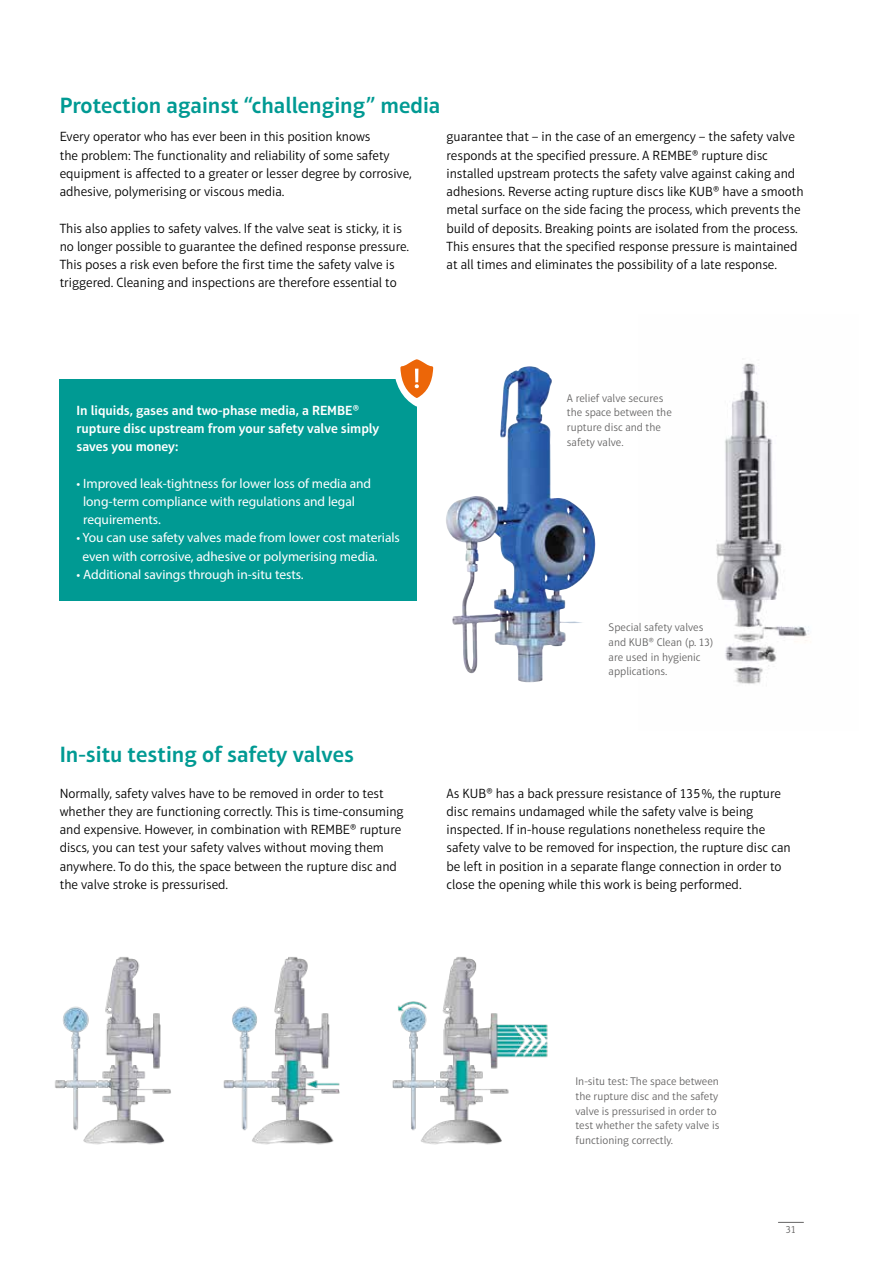
<style>
.page{position:relative;width:893px;height:1263px;background:#fff}
.page>*{position:absolute;margin:0;border:0;box-sizing:border-box;transform-origin:0 0}
.t1{font:600 22.5px "Aptifer Sans LT Pro";color:#009a93}
.t2{font:300 13.5px/18.3px "Aptifer Sans LT Pro";letter-spacing:-.005em;color:#000}
.t3{font:13.5px/18.3px "Myriad Pro";letter-spacing:-.005em;color:#fff}
.t4{font:600 13.5px/18.1px "Aptifer Sans LT Pro";letter-spacing:-.005em;color:#fff}
.t5{font:300 11.25px/14.7px "Aptifer Sans LT Pro";color:#646363}
.t6{font:300 10.5px "Aptifer Sans LT Pro";color:#646363}
</style>
<div class="page">
<svg style="left:778px;top:1222px;width:25px;height:1px"></svg>
<img style="left:716px;top:363px;width:93px;height:321px">
<img style="left:446px;top:370px;width:138px;height:313px">
<img style="left:55px;top:957px;width:493px;height:188px">
<div style="left:60px;top:379px;width:357px;height:221px;background:#009a93"></div>
<svg style="left:395px;top:359px;width:39px;height:47px"></svg>
<h1 class="t1" style="left:60px;top:92px;width:382px">Protection against “challenging” media</h1>
<p class="t2" style="left:60px;top:128px;width:354px">Every operator who has ever been in this position knows<br>the problem: The functionality and reliability of some safety equipment is affected to a greater or lesser degree by corrosive, adhesive, polymerising or viscous media.</p>
<p class="t2" style="left:60px;top:219px;width:351px">This also applies to safety valves. If the valve seat is sticky, it is no longer possible to guarantee the defined response pressure.<br>This poses a risk even before the first time the safety valve is triggered. Cleaning and inspections are therefore essential to</p>
<p class="t2" style="left:447px;top:128px;width:359px">guarantee that – in the case of an emergency – the safety valve responds at the specified pressure. A REMBE® rupture disc installed upstream protects the safety valve against caking and adhesions. Reverse acting rupture discs like KUB® have a smooth metal surface on the side facing the process, which prevents the build of deposits. Breaking points are isolated from the process.<br>This ensures that the specified response pressure is maintained at all times and eliminates the possibility of a late response.</p>
<p class="t4" style="left:77px;top:401px;width:304px">In liquids, gases and two-phase media, a REMBE® rupture disc upstream from your safety valve simply saves you money:</p>
<p class="t3" style="left:83px;top:474px;width:290px;text-indent:-7px">• Improved leak-tightness for lower loss of media and long-term compliance with regulations and legal requirements.</p>
<p class="t3" style="left:83px;top:528px;width:319px;text-indent:-6px">• You can use safety valves made from lower cost materials even with corrosive, adhesive or polymerising media.</p>
<p class="t3" style="left:77px;top:565px;width:229px">• Additional savings through in-situ tests.</p>
<h1 class="t1" style="left:60px;top:741px;width:296px">In-situ testing of safety valves</h1>
<p class="t5" style="left:567px;top:391px;width:106px">A relief valve secures the space between the rupture disc and the safety valve.</p>
<p class="t5" style="left:609px;top:620px;width:107px">Special safety valves and KUB® Clean (p. 13) are used in hygienic applications.</p>
<p class="t2" style="left:60px;top:784px;width:346px">Normally, safety valves have to be removed in order to test whether they are functioning correctly. This is time-consuming and expensive. However, in combination with REMBE® rupture discs, you can test your safety valves without moving them anywhere. To do this, the space between the rupture disc and the valve stroke is pressurised.</p>
<p class="t2" style="left:447px;top:784px;width:346px">As KUB® has a back pressure resistance of 135%, the rupture disc remains undamaged while the safety valve is being inspected. If in-house regulations nonetheless require the safety valve to be removed for inspection, the rupture disc can be left in position in a separate flange connection in order to close the opening while this work is being performed.</p>
<p class="t5" style="left:575px;top:1074px;width:145px">In-situ test: The space between the rupture disc and the safety valve is pressurised in order to test whether the safety valve is functioning correctly.</p>
<p class="t6" style="left:786px;top:1224px;width:12px">31</p>
</div>
